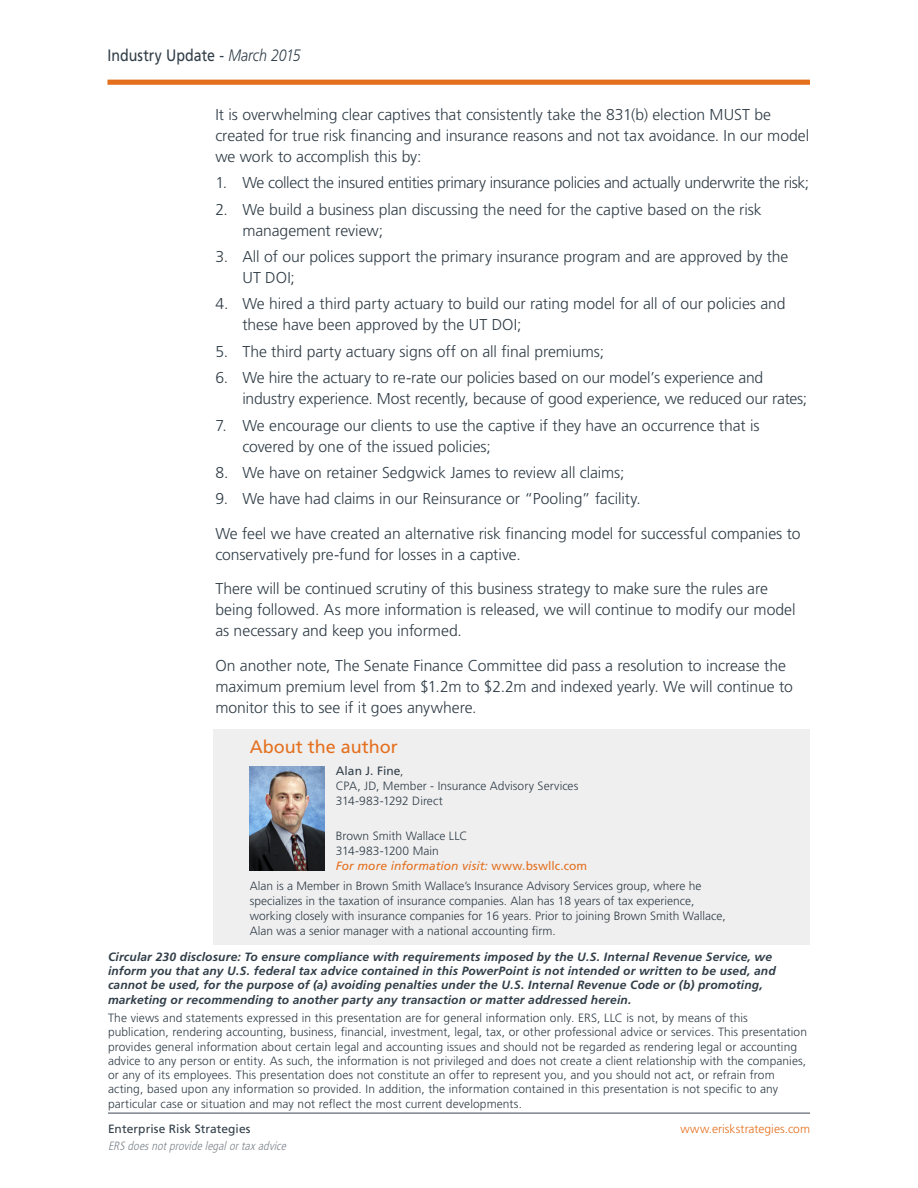
<style>
.page{position:relative;width:918px;height:1188px;background:#fff}
.page>*{position:absolute;margin:0;border:0;box-sizing:border-box;transform-origin:0 0}
.t1{font:18px "Frutiger LT Std";color:#e4701e}
.Subhead-Blue{font:16.5px "Frutiger LT Std";color:#313e48;scale:.86 1}
.t2{font:300 15.75px/21px "Frutiger LT Std";letter-spacing:-.005em;color:#313e48}
.t3{font:300 15.75px "Frutiger LT Std";letter-spacing:-.025em;color:#313e48}
.t4{font:300 12px/14.2px "Frutiger LT Std";letter-spacing:.005em;color:#313e48}
.t5{font:italic 700 12px/14.2px "Frutiger LT Std";letter-spacing:.015em;color:#313e48}
.t6{font:italic 12px "Frutiger LT Std";letter-spacing:.005em;color:#e4701e}
.t7{font:italic 300 condensed 12px "Frutiger LT Std";color:#7e858c}
.t8{font:12px "Frutiger LT Std";letter-spacing:.005em;color:#313e48}
.t9{font:300 12px "Frutiger LT Std";letter-spacing:.005em;color:#e4701e}
.s1{font-weight:300;font-style:italic}
.s2{font-weight:400}
.s3{font-style:normal}
</style>
<div class="page">
<hr style="left:108px;top:1112px;width:702px;height:2px;background:#7e858c">
<div style="left:107px;top:80px;width:703px;height:5px;background:#e4701e"></div>
<div style="left:213px;top:729px;width:597px;height:216px;background:#efeff0"></div>
<img style="left:250px;top:766px;width:74px;height:104px">
<p class="Subhead-Blue" style="left:107px;top:46px;width:226px">Industry Update - <span class="s1">March 2015</span></p>
<p class="t2" style="left:215px;top:104px;width:595px">It is overwhelming clear captives that consistently take the 831(b) election MUST be created for true risk financing and insurance reasons and not tax avoidance. In our model we work to accomplish this by:</p>
<p class="t3" style="left:215px;top:174px;width:596px">1. We collect the insured entities primary insurance policies and actually underwrite the risk;</p>
<p class="t2" style="left:242px;top:199px;width:521px;text-indent:-27px">2. We build a business plan discussing the need for the captive based on the risk management review;</p>
<p class="t2" style="left:242px;top:246px;width:548px;text-indent:-27px">3. All of our polices support the primary insurance program and are approved by the<br>UT DOI;</p>
<p class="t2" style="left:242px;top:294px;width:545px;text-indent:-27px">4. We hired a third party actuary to build our rating model for all of our policies and these have been approved by the UT DOI;</p>
<p class="t2" style="left:215px;top:341px;width:390px">5. The third party actuary signs off on all final premiums;</p>
<p class="t2" style="left:242px;top:368px;width:566px;text-indent:-27px">6. We hire the actuary to re-rate our policies based on our model’s experience and industry experience. Most recently, because of good experience, we reduced our rates;</p>
<p class="t2" style="left:242px;top:415px;width:519px;text-indent:-27px">7. We encourage our clients to use the captive if they have an occurrence that is covered by one of the issued policies;</p>
<p class="t2" style="left:215px;top:462px;width:411px">8. We have on retainer Sedgwick James to review all claims;</p>
<p class="t2" style="left:215px;top:489px;width:427px">9. We have had claims in our Reinsurance or “Pooling” facility.</p>
<p class="t2" style="left:215px;top:523px;width:587px">We feel we have created an alternative risk financing model for successful companies to conservatively pre-fund for losses in a captive.</p>
<p class="t2" style="left:215px;top:579px;width:582px">There will be continued scrutiny of this business strategy to make sure the rules are being followed. As more information is released, we will continue to modify our model as necessary and keep you informed.</p>
<p class="t2" style="left:215px;top:655px;width:579px">On another note, The Senate Finance Committee did pass a resolution to increase the maximum premium level from $1.2m to $2.2m and indexed yearly. We will continue to monitor this to see if it goes anywhere.</p>
<p class="t1" style="left:250px;top:736px;width:150px">About the author</p>
<p class="t4" style="left:336px;top:764px;width:244px;line-height:15px"><span class="s2">Alan J. Fine</span>,<br>CPA, JD, Member - Insurance Advisory Services<br>314-983-1292 Direct</p>
<p class="t4" style="left:336px;top:829px;width:133px;line-height:15px">Brown Smith Wallace LLC<br>314-983-1200 Main</p>
<p class="t6" style="left:336px;top:859px;width:253px">For more information visit: <span class="s3">www.bswllc.com</span></p>
<p class="t4" style="left:250px;top:878px;width:478px;line-height:15px">Alan is a Member in Brown Smith Wallace’s Insurance Advisory Services group, where he specializes in the taxation of insurance companies. Alan has 18 years of tax experience, working closely with insurance companies for 16 years. Prior to joining Brown Smith Wallace, Alan was a senior manager with a national accounting firm.</p>
<p class="t5" style="left:108px;top:950px;width:669px">Circular 230 disclosure: To ensure compliance with requirements imposed by the U.S. Internal Revenue Service, we inform you that any U.S. federal tax advice contained in this PowerPoint is not intended or written to be used, and cannot be used, for the purpose of (a) avoiding penalties under the U.S. Internal Revenue Code or (b) promoting, marketing or recommending to another party any transaction or matter addressed herein.</p>
<p class="t4" style="left:108px;top:1011px;width:701px">The views and statements expressed in this presentation are for general information only. ERS, LLC is not, by means of this publication, rendering accounting, business, financial, investment, legal, tax, or other professional advice or services. This presentation provides general information about certain legal and accounting issues and should not be regarded as rendering legal or accounting advice to any person or entity. As such, the information is not privileged and does not create a client relationship with the companies, or any of its employees. This presentation does not constitute an offer to represent you, and you should not act, or refrain from acting, based upon any information so provided. In addition, the information contained in this presentation is not specific to any particular case or situation and may not reflect the most current developments.</p>
<p class="t8" style="left:108px;top:1122px;width:144px">Enterprise Risk Strategies</p>
<p class="t9" style="left:680px;top:1122px;width:131px">www.eriskstrategies.com</p>
<p class="t7" style="left:108px;top:1139px;width:182px">ERSdoesnotprovidelegalortaxadvice</p>
</div>
